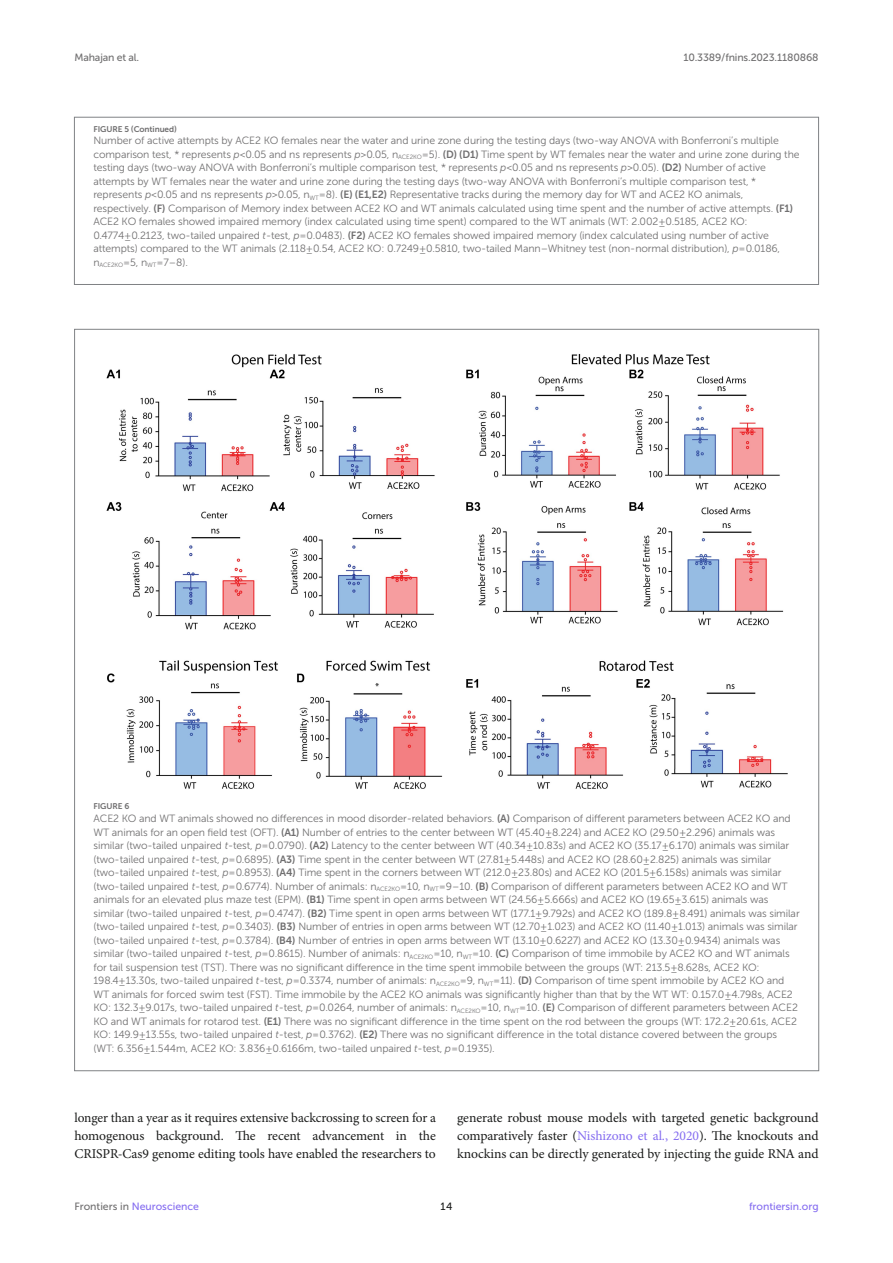
<style>
.page{position:relative;width:893px;height:1263px;background:#fff}
.page>*{position:absolute;margin:0;border:0;box-sizing:border-box;transform-origin:0 0}
.TEXT{font:13.5px/18px "Minion Pro";letter-spacing:-.005em;color:#1b1c1b;text-align:justify}
.FIG_LEG{font:10.5px/13.5px "Museo Sans 300";letter-spacing:-.01em;color:#706f70}
.t1{font:10.5px "Museo Sans 500";letter-spacing:-.015em;color:#706f70}
.t2{font:10.5px "Museo Sans 500";color:#856df0}
.t3{font:10.5px "Museo Sans 500";color:#1b1c1b}
.FIG_HD{font:8.25px "Museo Sans 700";letter-spacing:-.01em;color:#706f70}
.s1{font-style:italic}
.s2{font-family:"Museo Sans 700"}
.s3{color:#856df0}
.s4{color:#706f70}
</style>
<div class="page">
<div style="left:74px;top:117px;width:745px;height:168px;border:1px solid #808285"></div>
<img style="left:106px;top:354px;width:682px;height:435px">
<p class="t1" style="left:74px;top:51px;width:66px">Mahajan et al.</p>
<p class="t1" style="left:683px;top:51px;width:137px">10.3389/fnins.2023.1180868</p>
<p class="FIG_HD" style="left:94px;top:124px;width:85px">FIGURE 5 (Continued)</p>
<p class="FIG_LEG" style="left:93px;top:134px;width:708px">Number of active attempts by ACE2 KO females near the water and urine zone during the testing days (two-way ANOVA with Bonferroni’s multiple comparison test, * represents <span class="s1">p</span> &lt; 0.05 and ns represents <span class="s1">p</span> &gt; 0.05, n<sub>ACE2KO</sub> = 5). <span class="s2">(D) (D1)</span> Time spent by WT females near the water and urine zone during the testing days (two-way ANOVA with Bonferroni’s multiple comparison test, * represents <span class="s1">p</span> &lt; 0.05 and ns represents <span class="s1">p</span> &gt; 0.05). <span class="s2">(D2)</span> Number of active attempts by WT females near the water and urine zone during the testing days (two-way ANOVA with Bonferroni’s multiple comparison test, * represents <span class="s1">p</span> &lt; 0.05 and ns represents <span class="s1">p</span> &gt; 0.05, n<sub>WT</sub> = 8). <span class="s2">(E) (E1,E2)</span> Representative tracks during the memory day for WT and ACE2 KO animals, respectively. <span class="s2">(F)</span> Comparison of Memory index between ACE2 KO and WT animals calculated using time spent and the number of active attempts. <span class="s2">(F1)<br></span>ACE2 KO females showed impaired memory (index calculated using time spent) compared to the WT animals (WT: 2.002 ± 0.5185, ACE2 KO:<br>0.4774 ± 0.2123, two-tailed unpaired <span class="s1">t</span>-test, <span class="s1">p</span> = 0.0483). <span class="s2">(F2)</span> ACE2 KO females showed impaired memory (index calculated using number of active attempts) compared to the WT animals (2.118 ± 0.54, ACE2 KO: 0.7249 ± 0.5810, two-tailed Mann–Whitney test (non-normal distribution), <span class="s1">p</span> = 0.0186, n<sub>ACE2KO</sub> = 5, n<sub>WT</sub> = 7–8).</p>
<p class="FIG_HD" style="left:94px;top:801px;width:37px">FIGURE 6</p>
<p class="FIG_LEG" style="left:94px;top:812px;width:708px">ACE2 KO and WT animals showed no differences in mood disorder-related behaviors. <span class="s2">(A)</span> Comparison of different parameters between ACE2 KO and WT animals for an open field test (OFT). <span class="s2">(A1)</span> Number of entries to the center between WT (45.40 ± 8.224) and ACE2 KO (29.50 ± 2.296) animals was similar (two-tailed unpaired <span class="s1">t</span>-test, <span class="s1">p</span> = 0.0790). <span class="s2">(A2)</span> Latency to the center between WT (40.34 ± 10.83 s) and ACE2 KO (35.17 ± 6.170) animals was similar (two-tailed unpaired <span class="s1">t</span>-test, <span class="s1">p</span> = 0.6895). <span class="s2">(A3)</span> Time spent in the center between WT (27.81 ± 5.448 s) and ACE2 KO (28.60 ± 2.825) animals was similar (two-tailed unpaired <span class="s1">t</span>-test, <span class="s1">p</span> = 0.8953). <span class="s2">(A4)</span> Time spent in the corners between WT (212.0 ± 23.80 s) and ACE2 KO (201.5 ± 6.158 s) animals was similar (two-tailed unpaired <span class="s1">t</span>-test, <span class="s1">p</span> = 0.6774). Number of animals: n<sub>ACE2KO</sub> = 10, n<sub>WT</sub> = 9–10. <span class="s2">(B)</span> Comparison of different parameters between ACE2 KO and WT animals for an elevated plus maze test (EPM). <span class="s2">(B1)</span> Time spent in open arms between WT (24.56 ± 5.666 s) and ACE2 KO (19.65 ± 3.615) animals was similar (two-tailed unpaired <span class="s1">t</span>-test, <span class="s1">p</span> = 0.4747). <span class="s2">(B2)</span> Time spent in open arms between WT (177.1 ± 9.792 s) and ACE2 KO (189.8 ± 8.491) animals was similar (two-tailed unpaired <span class="s1">t</span>-test, <span class="s1">p</span> = 0.3403). <span class="s2">(B3)</span> Number of entries in open arms between WT (12.70 ± 1.023) and ACE2 KO (11.40 ± 1.013) animals was similar (two-tailed unpaired <span class="s1">t</span>-test, <span class="s1">p</span> = 0.3784). <span class="s2">(B4)</span> Number of entries in open arms between WT (13.10 ± 0.6227) and ACE2 KO (13.30 ± 0.9434) animals was similar (two-tailed unpaired <span class="s1">t</span>-test, <span class="s1">p</span> = 0.8615). Number of animals: n<sub>ACE2KO</sub> = 10, n<sub>WT</sub> = 10. <span class="s2">(C)</span> Comparison of time immobile by ACE2 KO and WT animals for tail suspension test (TST). There was no significant difference in the time spent immobile between the groups (WT: 213.5 ± 8.628 s, ACE2 KO:<br>198.4 ± 13.30 s, two-tailed unpaired <span class="s1">t</span>-test, <span class="s1">p</span> = 0.3374, number of animals: n<sub>ACE2KO</sub> = 9, n<sub>WT</sub> = 11). <span class="s2">(D)</span> Comparison of time spent immobile by ACE2 KO and WT animals for forced swim test (FST). Time immobile by the ACE2 KO animals was significantly higher than that by the WT WT: 0.157.0 ± 4.798 s, ACE2<br>KO: 132.3 ± 9.017 s, two-tailed unpaired <span class="s1">t</span>-test, <span class="s1">p</span> = 0.0264, number of animals: n<sub>ACE2KO</sub> = 10, n<sub>WT</sub> = 10. <span class="s2">(E)</span> Comparison of different parameters between ACE2<br>KO and WT animals for rotarod test. <span class="s2">(E1)</span> There was no significant difference in the time spent on the rod between the groups (WT: 172.2 ± 20.61 s, ACE2<br>KO: 149.9 ± 13.55 s, two-tailed unpaired <span class="s1">t</span>-test, <span class="s1">p</span> = 0.3762). <span class="s2">(E2)</span> There was no significant difference in the total distance covered between the groups (WT: 6.356 ± 1.544 m, ACE2 KO: 3.836 ± 0.6166 m, two-tailed unpaired <span class="s1">t</span>-test, <span class="s1">p</span> = 0.1935).</p>
<p class="TEXT" style="left:74px;top:1109px;width:363px">longer than a year as it requires extensive backcrossing to screen for a homogenous background. The recent advancement in the CRISPR-Cas9 genome editing tools have enabled the researchers to</p>
<p class="TEXT" style="left:457px;top:1109px;width:363px">generate robust mouse models with targeted genetic background comparatively faster (<span class="s3">Nishizono et al., 2020</span>). The knockouts and knockins can be directly generated by injecting the guide RNA and</p>
<p class="t2" style="left:74px;top:1200px;width:126px"><span class="s4">Frontiers in</span> Neuroscience</p>
<p class="t3" style="left:441px;top:1200px;width:13px">14</p>
<p class="t2" style="left:749px;top:1200px;width:71px">frontiersin.org</p>
</div>
